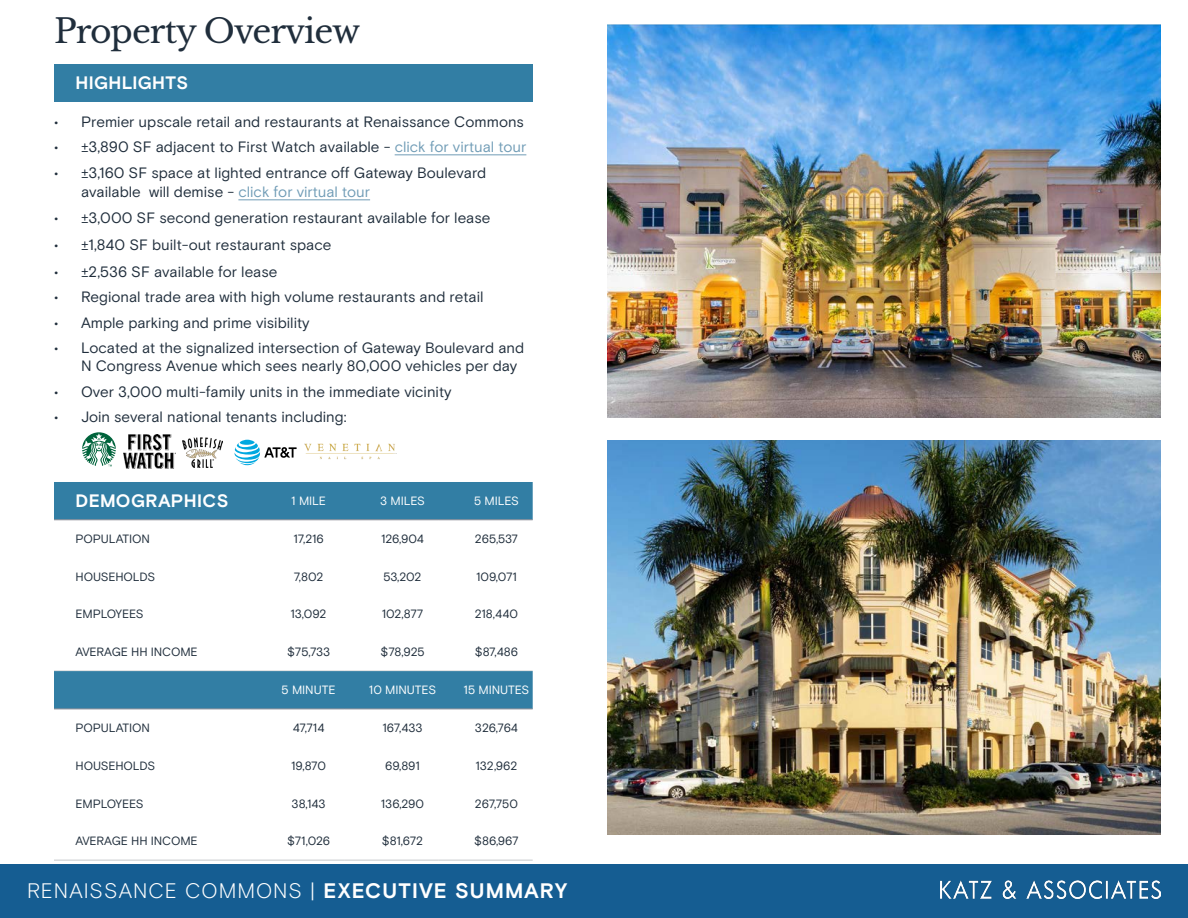
<style>
.page{position:relative;width:1188px;height:918px;background:#fff}
.page>*{position:absolute;margin:0;border:0;box-sizing:border-box;transform-origin:0 0}
.t1{font:33px "Libre Baskerville";letter-spacing:-.03em;color:#202e3c}
.t2{font:300 21px "Basis Grotesque Pro";letter-spacing:.045em;color:#fff}
.t3{font:700 18px "Basis Grotesque Pro";letter-spacing:.015em;color:#fff}
.t4{font:15px/19.5px "Basis Grotesque Pro";color:#202e3c}
.Table_Text{font:12px "Basis Grotesque Pro";letter-spacing:-.015em;color:#202e3c}
.Table_Text-2{font:12px "Basis Grotesque Pro";letter-spacing:-.01em;color:#fff}
.s1{color:#709cb6}
.s2{font-weight:700}
</style>
<div class="page">
<div style="left:54px;top:64px;width:479px;height:38px;background:#327ea4"></div>
<div style="left:54px;top:482px;width:479px;height:38px;background:#327ea4"></div>
<hr style="left:54px;top:520px;width:197px;height:1px;background:#8e8e97">
<hr style="left:251px;top:520px;width:94px;height:1px;background:#8e8e97">
<hr style="left:345px;top:520px;width:94px;height:1px;background:#8e8e97">
<hr style="left:439px;top:520px;width:94px;height:1px;background:#8e8e97">
<div style="left:0;top:864px;width:1188px;height:54px;background:#155d92"></div>
<img style="left:940px;top:881px;width:221px;height:17px">
<img style="left:607px;top:24px;width:554px;height:394px">
<img style="left:607px;top:440px;width:554px;height:394px">
<div style="left:54px;top:671px;width:479px;height:38px;background:#327ea4"></div>
<hr style="left:54px;top:709px;width:197px;height:1px;background:#8e8e97">
<hr style="left:251px;top:709px;width:94px;height:1px;background:#8e8e97">
<hr style="left:345px;top:709px;width:94px;height:1px;background:#8e8e97">
<hr style="left:439px;top:709px;width:94px;height:1px;background:#8e8e97">
<hr style="left:54px;top:860px;width:197px;height:1px;background:#c7c8ca">
<hr style="left:251px;top:860px;width:94px;height:1px;background:#c7c8ca">
<hr style="left:345px;top:860px;width:94px;height:1px;background:#c7c8ca">
<hr style="left:439px;top:860px;width:94px;height:1px;background:#c7c8ca">
<img style="left:182px;top:437px;width:41px;height:30px">
<svg style="left:82px;top:432px;width:34px;height:34px"></svg>
<svg style="left:235px;top:440px;width:60px;height:25px"></svg>
<img style="left:295px;top:443px;width:102px;height:17px">
<img style="left:124px;top:435px;width:52px;height:33px">
<hr style="left:395px;top:154px;width:131px;height:1px;background:#709cb6">
<hr style="left:238px;top:199px;width:132px;height:1px;background:#709cb6">
<p class="t1" style="left:54px;top:10px;width:308px">Property Overview</p>
<p class="t3" style="left:76px;top:73px;width:114px">HIGHLIGHTS</p>
<p class="t4" style="left:54px;top:112px;width:472px">• Premier upscale retail and restaurants at Renaissance Commons</p>
<p class="t4" style="left:54px;top:138px;width:474px">• ±3,890 SF adjacent to First Watch available - <span class="s1">click for virtual tour</span></p>
<p class="t4" style="left:81px;top:163px;width:407px;text-indent:-27px">• ±3,160 SF space at lighted entrance off Gateway Boulevard available will demise - <span class="s1">click for virtual tour</span></p>
<p class="t4" style="left:54px;top:208px;width:438px">• ±3,000 SF second generation restaurant available for lease</p>
<p class="t4" style="left:54px;top:235px;width:279px">• ±1,840 SF built-out restaurant space</p>
<p class="t4" style="left:54px;top:262px;width:225px">• ±2,536 SF available for lease</p>
<p class="t4" style="left:54px;top:288px;width:431px">• Regional trade area with high volume restaurants and retail</p>
<p class="t4" style="left:54px;top:313px;width:257px">• Ample parking and prime visibility</p>
<p class="t4" style="left:81px;top:339px;width:445px;line-height:18px;text-indent:-27px">• Located at the signalized intersection of Gateway Boulevard and<br>N Congress Avenue which sees nearly 80,000 vehicles per day</p>
<p class="t4" style="left:54px;top:382px;width:399px">• Over 3,000 multi-family units in the immediate vicinity</p>
<p class="t4" style="left:54px;top:408px;width:294px">• Join several national tenants including:</p>
<p class="t3" style="left:76px;top:490px;width:154px">DEMOGRAPHICS</p>
<p class="Table_Text-2" style="left:291px;top:494px;width:36px">1 MILE</p>
<p class="Table_Text-2" style="left:380px;top:494px;width:46px">3 MILES</p>
<p class="Table_Text-2" style="left:474px;top:494px;width:46px">5 MILES</p>
<p class="Table_Text" style="left:76px;top:532px;width:76px">POPULATION</p>
<p class="Table_Text" style="left:293px;top:532px;width:32px">17,216</p>
<p class="Table_Text" style="left:381px;top:532px;width:44px">126,904</p>
<p class="Table_Text" style="left:475px;top:532px;width:45px">265,537</p>
<p class="Table_Text" style="left:76px;top:569px;width:81px">HOUSEHOLDS</p>
<p class="Table_Text" style="left:294px;top:569px;width:31px">7,802</p>
<p class="Table_Text" style="left:384px;top:569px;width:39px">53,202</p>
<p class="Table_Text" style="left:476px;top:569px;width:42px">109,071</p>
<p class="Table_Text" style="left:76px;top:607px;width:70px">EMPLOYEES</p>
<p class="Table_Text" style="left:291px;top:607px;width:38px">13,092</p>
<p class="Table_Text" style="left:382px;top:607px;width:43px">102,877</p>
<p class="Table_Text" style="left:475px;top:607px;width:45px">218,440</p>
<p class="Table_Text" style="left:76px;top:645px;width:124px">AVERAGE HH INCOME</p>
<p class="Table_Text" style="left:287px;top:645px;width:45px">$75,733</p>
<p class="Table_Text" style="left:380px;top:645px;width:46px">$78,925</p>
<p class="Table_Text" style="left:475px;top:645px;width:45px">$87,486</p>
<p class="Table_Text-2" style="left:282px;top:683px;width:55px">5 MINUTE</p>
<p class="Table_Text-2" style="left:369px;top:683px;width:69px">10 MINUTES</p>
<p class="Table_Text-2" style="left:464px;top:683px;width:67px">15 MINUTES</p>
<p class="Table_Text" style="left:76px;top:721px;width:76px">POPULATION</p>
<p class="Table_Text" style="left:293px;top:721px;width:33px">47,714</p>
<p class="Table_Text" style="left:382px;top:721px;width:42px">167,433</p>
<p class="Table_Text" style="left:475px;top:721px;width:45px">326,764</p>
<p class="Table_Text" style="left:76px;top:759px;width:81px">HOUSEHOLDS</p>
<p class="Table_Text" style="left:291px;top:759px;width:36px">19,870</p>
<p class="Table_Text" style="left:385px;top:759px;width:36px">69,891</p>
<p class="Table_Text" style="left:476px;top:759px;width:43px">132,962</p>
<p class="Table_Text" style="left:76px;top:796px;width:70px">EMPLOYEES</p>
<p class="Table_Text" style="left:292px;top:796px;width:36px">38,143</p>
<p class="Table_Text" style="left:381px;top:796px;width:45px">136,290</p>
<p class="Table_Text" style="left:475px;top:796px;width:45px">267,750</p>
<p class="Table_Text" style="left:76px;top:834px;width:124px">AVERAGE HH INCOME</p>
<p class="Table_Text" style="left:287px;top:834px;width:45px">$71,026</p>
<p class="Table_Text" style="left:382px;top:834px;width:43px">$81,672</p>
<p class="Table_Text" style="left:474px;top:834px;width:46px">$86,967</p>
<p class="t2" style="left:27px;top:879px;width:542px">RENAISSANCE COMMONS | <span class="s2">EXECUTIVE SUMMARY</span></p>
</div>
